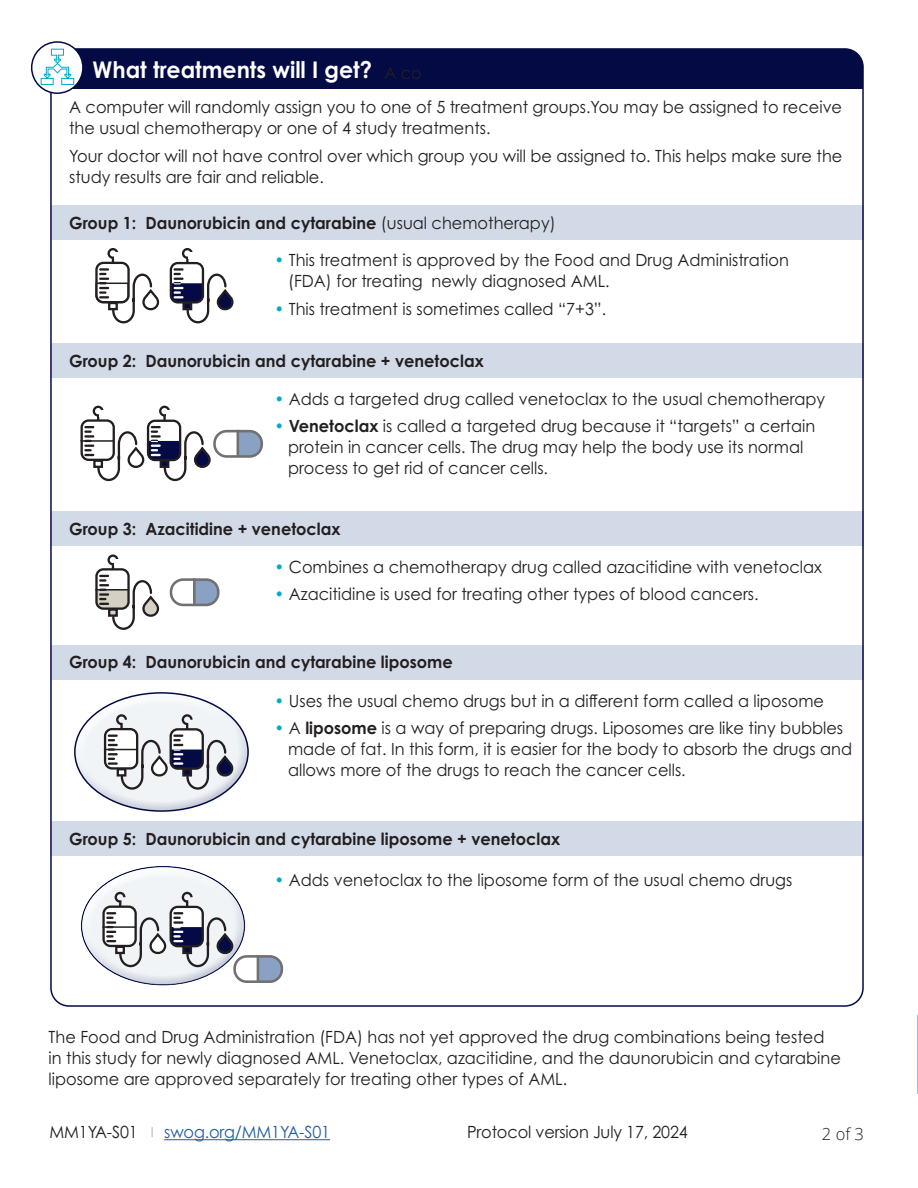
<style>
.page{position:relative;width:918px;height:1188px;background:#fff}
.page>*{position:absolute;margin:0;border:0;box-sizing:border-box;transform-origin:0 0}
.t1{font:700 22.95px "Century Gothic Pro";color:#fff;scale:.96 1}
.t2{font:16.8px/21px "Century Gothic Pro";color:#231f20;scale:.96 1}
.t3{font:700 16.8px "Century Gothic Pro";color:#231f20;scale:.96 1}
.t4{font:16.8px "Century Gothic Pro";letter-spacing:-.01em;color:#215e9e;scale:.96 1}
.t5{font:300 16.5px "Open Sans";color:#231f20}
.s1{font-weight:400;font-size:16.8px;color:#231f20}
.s2{font-weight:400}
.s3{color:#00abc8}
.s4{font-weight:700}
.s5{color:#231f20}
</style>
<div class="page">
<svg style="left:917px;top:1014px;width:1px;height:80px"></svg>
<div style="left:51px;top:205px;width:813px;height:35px;background:#d3dae7"></div>
<div style="left:51px;top:344px;width:813px;height:34px;background:#d3dae7"></div>
<div style="left:51px;top:512px;width:813px;height:34px;background:#d3dae7"></div>
<div style="left:51px;top:645px;width:813px;height:35px;background:#d3dae7"></div>
<div style="left:51px;top:821px;width:813px;height:35px;background:#d3dae7"></div>
<div style="left:170px;top:262px;width:34px;height:42px;border:2px solid #231f20;border-radius:7px"></div>
<div style="left:182px;top:248px;width:11px;height:11px;border:2px solid #231f20;border-radius:50%"></div>
<svg style="left:171px;top:252px;width:63px;height:72px"></svg>
<div style="left:108px;top:248px;width:10px;height:11px;border:2px solid #231f20;border-radius:50%"></div>
<svg style="left:96px;top:252px;width:64px;height:72px"></svg>
<div style="left:95px;top:262px;width:35px;height:41px;border:2px solid #231f20;border-radius:7px"></div>
<div style="left:64px;top:682px;width:186px;height:97px;background:#fff;opacity:.91"></div>
<div style="left:72px;top:714px;width:187px;height:98px;background:#030a44;opacity:.19"></div>
<svg style="left:171px;top:729px;width:32px;height:40px"></svg>
<div style="left:170px;top:728px;width:34px;height:42px;border:2px solid #231f20;border-radius:7px"></div>
<svg style="left:181px;top:713px;width:13px;height:16px"></svg>
<div style="left:223px;top:430px;width:37px;height:12px;background:#231f20;opacity:.2"></div>
<div style="left:215px;top:431px;width:47px;height:25px;background:#fff;border-radius:12px"></div>
<div style="left:238px;top:431px;width:24px;height:25px;background:#89a1c3"></div>
<div style="left:213px;top:430px;width:50px;height:28px;border:3px solid #717073;border-radius:12px"></div>
<hr style="left:237px;top:430px;width:2px;height:26px;background:#717073">
<div style="left:147px;top:420px;width:34px;height:41px;border:2px solid #231f20;border-radius:7px"></div>
<div style="left:159px;top:406px;width:11px;height:11px;border:2px solid #231f20;border-radius:50%"></div>
<svg style="left:163px;top:416px;width:3px;height:4px"></svg>
<div style="left:166px;top:410px;width:6px;height:7px;background:#fcfeff"></div>
<div style="left:51px;top:49px;width:812px;height:40px;background:#030a44"></div>
<div style="left:32px;top:42px;width:51px;height:51px;background:#fff;border-radius:50%"></div>
<div style="left:31px;top:41px;width:53px;height:53px;border:2px solid #030a44;border-radius:50%"></div>
<svg style="left:40px;top:48px;width:35px;height:37px"></svg>
<div style="left:194px;top:580px;width:24px;height:25px;background:#89a1c3"></div>
<div style="left:170px;top:578px;width:50px;height:28px;border:3px solid #717073;border-radius:12px"></div>
<hr style="left:193px;top:578px;width:3px;height:26px;background:#717073">
<div style="left:235px;top:956px;width:47px;height:26px;background:#c9c9ca;border-radius:12px"></div>
<div style="left:258px;top:956px;width:24px;height:26px;background:#89a1c3"></div>
<div style="left:233px;top:955px;width:50px;height:28px;border:3px solid #717073;border-radius:12px"></div>
<hr style="left:257px;top:955px;width:2px;height:26px;background:#717073">
<div style="left:70px;top:855px;width:176px;height:129px;background:#fff"></div>
<div style="left:79px;top:867px;width:177px;height:119px;background:#030a44;opacity:.19"></div>
<div style="left:93px;top:406px;width:11px;height:11px;border:2px solid #231f20;border-radius:50%"></div>
<div style="left:99px;top:410px;width:6px;height:7px;background:#fff"></div>
<svg style="left:82px;top:421px;width:32px;height:39px"></svg>
<div style="left:81px;top:419px;width:34px;height:42px;border:2px solid #231f20;border-radius:7px"></div>
<hr style="left:81px;top:440px;width:33px;height:2px;background:#231f20">
<svg style="left:85px;top:426px;width:126px;height:56px"></svg>
<div style="left:108px;top:554px;width:10px;height:11px;border:2px solid #231f20;border-radius:50%"></div>
<svg style="left:112px;top:559px;width:6px;height:9px"></svg>
<svg style="left:96px;top:569px;width:33px;height:40px"></svg>
<svg style="left:98px;top:591px;width:2px;height:16px"></svg>
<div style="left:95px;top:568px;width:35px;height:42px;border:2px solid #231f20;border-radius:7px"></div>
<hr style="left:95px;top:589px;width:34px;height:2px;background:#231f20">
<svg style="left:100px;top:575px;width:60px;height:55px"></svg>
<svg style="left:115px;top:713px;width:13px;height:15px"></svg>
<svg style="left:105px;top:729px;width:32px;height:39px"></svg>
<div style="left:104px;top:728px;width:34px;height:42px;border:2px solid #231f20;border-radius:7px"></div>
<hr style="left:104px;top:749px;width:34px;height:1px;background:#231f20">
<svg style="left:109px;top:735px;width:125px;height:56px"></svg>
<svg style="left:104px;top:907px;width:32px;height:39px"></svg>
<div style="left:102px;top:906px;width:35px;height:41px;border:2px solid #231f20;border-radius:7px"></div>
<hr style="left:102px;top:926px;width:34px;height:2px;background:#231f20">
<svg style="left:107px;top:891px;width:127px;height:77px"></svg>
<hr style="left:164px;top:1139px;width:166px;height:1px;background:#215e9e">
<h1 class="t1" style="left:93px;top:55px;width:344px">What treatments will I get? <span class="s1">A co</span></h1>
<p class="t2" style="left:69px;top:96px;width:807px">A computer will randomly assign you to one of 5 treatment groups.You may be assigned to receive the usual chemotherapy or one of 4 study treatments.</p>
<p class="t2" style="left:69px;top:146px;width:807px">Your doctor will not have control over which group you will be assigned to. This helps make sure the study results are fair and reliable.</p>
<p class="t3" style="left:69px;top:212px;width:508px">Group 1: Daunorubicin and cytarabine <span class="s2">(usual chemotherapy)</span></p>
<p class="t2" style="left:288px;top:250px;width:523px;text-indent:-14px"><span class="s3">•</span> This treatment is approved by the Food and Drug Administration (FDA) for treating newly diagnosed AML.</p>
<p class="t2" style="left:275px;top:298px;width:347px"><span class="s3">•</span> This treatment is sometimes called “7+3”.</p>
<p class="t3" style="left:69px;top:350px;width:433px">Group 2: Daunorubicin and cytarabine + venetoclax</p>
<p class="t2" style="left:275px;top:388px;width:575px"><span class="s3">•</span> Adds a targeted drug called venetoclax to the usual chemotherapy</p>
<p class="t2" style="left:288px;top:416px;width:551px;text-indent:-14px"><span class="s3">•</span> <span class="s4">Venetoclax</span> is called a targeted drug because it “targets” a certain protein in cancer cells. The drug may help the body use its normal process to get rid of cancer cells.</p>
<p class="t3" style="left:69px;top:518px;width:284px">Group 3: Azacitidine + venetoclax</p>
<p class="t2" style="left:275px;top:556px;width:572px"><span class="s3">•</span> Combines a chemotherapy drug called azacitidine with venetoclax</p>
<p class="t2" style="left:275px;top:584px;width:506px"><span class="s3">•</span> Azacitidine is used for treating other types of blood cancers.</p>
<p class="t3" style="left:69px;top:652px;width:401px">Group 4: Daunorubicin and cytarabine liposome</p>
<p class="t2" style="left:275px;top:690px;width:574px"><span class="s3">•</span> Uses the usual chemo drugs but in a different form called a liposome</p>
<p class="t2" style="left:288px;top:718px;width:589px;text-indent:-14px"><span class="s3">•</span> A <span class="s4">liposome</span> is a way of preparing drugs. Liposomes are like tiny bubbles made of fat. In this form, it is easier for the body to absorb the drugs and allows more of the drugs to reach the cancer cells.</p>
<p class="t3" style="left:69px;top:828px;width:513px">Group 5: Daunorubicin and cytarabine liposome + venetoclax</p>
<p class="t2" style="left:275px;top:869px;width:541px"><span class="s3">•</span> Adds venetoclax to the liposome form of the usual chemo drugs</p>
<p class="t2" style="left:49px;top:1026px;width:827px">The Food and Drug Administration (FDA) has not yet approved the drug combinations being tested in this study for newly diagnosed AML. Venetoclax, azacitidine, and the daunorubicin and cytarabine liposome are approved separately for treating other types of AML.</p>
<p class="t4" style="left:50px;top:1122px;width:294px"><span class="s5">MM1YA-S01</span> <sup>|</sup> swog.org/MM1YA-S01</p>
<p class="t2" style="left:467px;top:1121px;width:231px">Protocol version July 17, 2024</p>
<p class="t5" style="left:822px;top:1123px;width:44px">2 of 3</p>
</div>
